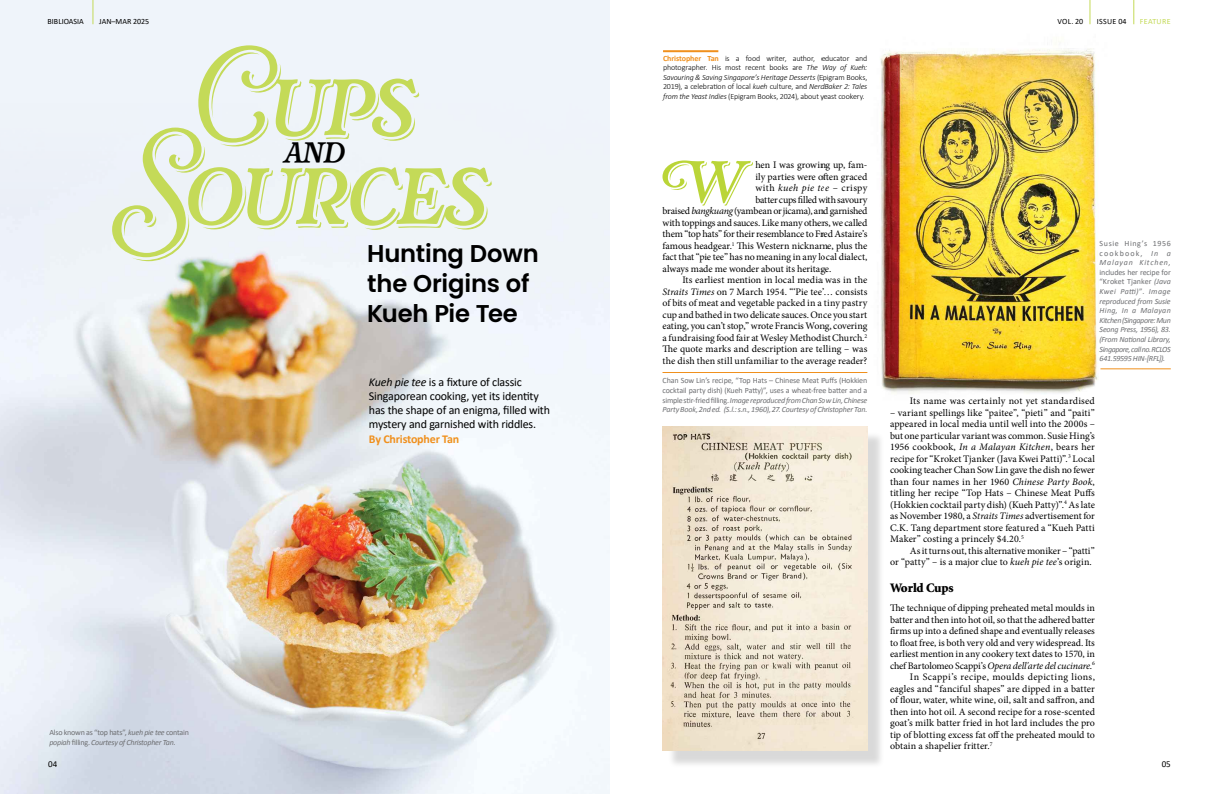
<style>
.page{position:relative;width:1219px;height:794px;background:#fff}
.page>*{position:absolute;margin:0;border:0;box-sizing:border-box;transform-origin:0 0}
.t1{font:91.6px/88.8px "Rafaella Regular Shadow";letter-spacing:-.01em;color:#c4da58;text-align:center;scale:.95 1}
.t2{font:53.9px "Rafaella Regular Shadow";color:#bad538}
.t3{font:33.5px "Rafaella";color:#000}
.t4{font:600 24.3px/30px "Poppins";letter-spacing:-.005em;color:#000}
.t5{font:900 13px "Minion Std";letter-spacing:-.01em;color:#000}
.t6{font:12px/14px "Calibri";letter-spacing:-.015em;color:#000}
.t7{font:700 12px "Calibri";letter-spacing:-.015em;color:#f0901d}
.t8{font:10px/11.5px "Minion Pro";color:#000;text-align:justify}
.t9{font:10px "Minion Pro";letter-spacing:-.025em;color:#000}
.t10{font:italic 10px "Minion Pro";letter-spacing:-.01em;color:#000}
.t11{font:10px "Minion Pro";letter-spacing:-.02em;color:#000}
.t12{font:10px "Minion Pro";letter-spacing:.03em;color:#000}
.t13{font:10px "Minion Pro";letter-spacing:.02em;color:#000}
.t14{font:10px "Minion Pro";letter-spacing:.035em;color:#000}
.t15{font:9px "Calibri";color:#000}
.t16{font:8px/9.6px "Calibri";letter-spacing:-.01em;color:#6d6e71;text-align:justify}
.t17{font:italic 8px/9.6px "Calibri";letter-spacing:-.03em;color:#6d6e71;text-align:justify}
.t18{font:300 8px/9.6px "Calibri";letter-spacing:-.015em;color:#000;text-align:justify}
.t19{font:8px "Calibri";color:#000}
.t20{font:8px "Calibri";letter-spacing:.04em;color:#c4da58}
.s1{font-weight:700;color:#f0901d}
.s2{font-style:italic}
.s3{font-style:normal}
</style>
<div class="page">
<div style="left:0;top:0;width:609px;height:794px;background:#eff4fa"></div>
<img style="left:0;top:251px;width:555px;height:543px">
<hr style="left:663px;top:50px;width:55px;height:2px;background:#f0901d">
<hr style="left:662px;top:372px;width:205px;height:1px;background:#f0901d">
<hr style="left:1100px;top:368px;width:71px;height:1px;background:#f0901d">
<svg style="left:93px;top:0;width:1px;height:24px"></svg>
<img style="left:867px;top:2px;width:276px;height:429px">
<div style="left:668px;top:431px;width:217px;height:337px;background:#000;opacity:.15"></div>
<img style="left:662px;top:426px;width:205px;height:324px">
<p class="t19" style="left:48px;top:16px;width:38px">BIBLIOASIA</p>
<p class="t19" style="left:99px;top:16px;width:52px">JAN–MAR 2025</p>
<p class="t19" style="left:1057px;top:16px;width:27px">VOL. 20</p>
<p class="t19" style="left:1097px;top:16px;width:31px">ISSUE 04</p>
<p class="t20" style="left:1140px;top:16px;width:32px">FEATURE</p>
<h1 class="t1" style="left:138px;top:60px;width:369px">Cups<br>Sources</h1>
<h3 class="t3" style="left:285px;top:132px;width:61px">and</h3>
<h3 class="t4" style="left:367px;top:238px;width:173px">Hunting Down the Origins of<br>Kueh Pie Tee</h3>
<p class="t18" style="left:663px;top:53px;width:206px"><span class="s1">Christopher Tan</span> is a food writer, author, educator and photographer. His most recent books are <span class="s2">The Way of Kueh:<br>Savouring &amp; Saving Singapore’s Heritage Desserts</span> (Epigram Books, 2019), a celebration of local <span class="s2">kueh</span> culture, and <span class="s2">NerdBaker 2: Tales from the Yeast Indies</span> (Epigram Books, 2024), about yeast cookery.</p>
<h2 class="t2" style="left:662px;top:153px;width:82px">W</h2>
<p class="t8" style="left:755px;top:159px;width:113px">hen I was growing up, fam-</p>
<p class="t8" style="left:755px;top:171px;width:113px">ily parties were often graced</p>
<p class="t14" style="left:755px;top:181px;width:113px">with <span class="s2">kueh pie tee</span> – crispy</p>
<p class="t9" style="left:755px;top:193px;width:113px">batter cups filled with savoury</p>
<p class="t9" style="left:662px;top:204px;width:206px">braised <span class="s2">bangkuang</span> (yambean or jicama), and garnished</p>
<p class="t8" style="left:662px;top:217px;width:206px">with toppings and sauces. Like many others, we called</p>
<p class="t11" style="left:662px;top:227px;width:206px">them “top hats” for their resemblance to Fred Astaire’s</p>
<p class="t8" style="left:662px;top:240px;width:206px">famous headgear.<sup>1</sup> This Western nickname, plus the</p>
<p class="t8" style="left:662px;top:251px;width:206px">fact that “pie tee” has no meaning in any local dialect,</p>
<p class="t8" style="left:662px;top:263px;width:170px">always made me wonder about its heritage.</p>
<p class="t8" style="left:682px;top:274px;width:187px">Its earliest mention in local media was in the</p>
<p class="t8" style="left:662px;top:286px;width:206px"><span class="s2">Straits Times</span> on 7 March 1954. “‘Pie tee’… consists</p>
<p class="t8" style="left:662px;top:297px;width:206px">of bits of meat and vegetable packed in a tiny pastry</p>
<p class="t8" style="left:662px;top:309px;width:206px">cup and bathed in two delicate sauces. Once you start</p>
<p class="t8" style="left:662px;top:320px;width:206px">eating, you can’t stop,” wrote Francis Wong, covering</p>
<p class="t8" style="left:662px;top:332px;width:206px">a fundraising food fair at Wesley Methodist Church.<sup>2</sup></p>
<p class="t8" style="left:662px;top:343px;width:206px">The quote marks and description are telling – was</p>
<p class="t8" style="left:662px;top:355px;width:206px">the dish then still unfamiliar to the average reader?</p>
<p class="t16" style="left:1099px;top:238px;width:73px">Susie Hing’s 1956 cookbook, <span class="s2">In a Malayan Kitchen,</span></p>
<p class="t17" style="left:1099px;top:267px;width:73px"><span class="s3">includes her recipe for “Kroket Tjanker</span> (Java Kwei Patti)<span class="s3">”.</span> Image reproduced from Susie Hing, In a Malayan Kitchen (Singapore: Mun Seong Press, 1956), 83. (From National Library, Singapore, call no. RCLOS 641.59595 HIN-[RFL]).</p>
<p class="t16" style="left:662px;top:376px;width:206px">Chan Sow Lin’s recipe, “Top Hats – Chinese Meat Puffs (Hokkien cocktail party dish) (Kueh Patty)”, uses a wheat-free batter and a simple stir-fried filling. <span class="s2">Image reproduced from Chan Sow Lin, Chinese Party Book, 2nd ed. (S.l.: s.n., 1960), 27. Courtesy of Christopher Tan.</span></p>
<p class="t6" style="left:369px;top:375px;width:183px"><span class="s2">Kueh pie tee</span> is a fixture of classic Singaporean cooking, yet its identity has the shape of an enigma, filled with mystery and garnished with riddles.</p>
<p class="t7" style="left:369px;top:430px;width:92px">By Christopher Tan</p>
<p class="t13" style="left:910px;top:394px;width:186px">Its name was certainly not yet standardised</p>
<p class="t8" style="left:890px;top:407px;width:206px">– variant spellings like “paitee”, “pieti” and “paiti” appeared in local media until well into the 2000s – but one particular variant was common. Susie Hing’s 1956 cookbook, <span class="s2">In a Malayan Kitchen</span>, bears her recipe for “Kroket Tjanker (Java Kwei Patti)”.<sup>3</sup> Local cooking teacher Chan Sow Lin gave the dish no fewer than four names in her 1960 <span class="s2">Chinese Party Book</span>, titling her recipe “Top Hats – Chinese Meat Puffs (Hokkien cocktail party dish) (Kueh Patty)”.<sup>4</sup> As late as November 1980, a <span class="s2">Straits Times</span> advertisement for C.K. Tang department store featured a “Kueh Patti Maker” costing a princely $4.20.<sup>5</sup></p>
<p class="t8" style="left:890px;top:545px;width:206px;text-align:right">As it turns out, this alternative moniker – “patti”<br>or “patty” – is a major clue to <span class="s2">kueh pie tee</span>’s origin.</p>
<h3 class="t5" style="left:890px;top:581px;width:65px">World Cups</h3>
<p class="t8" style="left:890px;top:602px;width:206px">The technique of dipping preheated metal moulds in</p>
<p class="t8" style="left:890px;top:614px;width:206px">batter and then into hot oil, so that the adhered batter</p>
<p class="t8" style="left:890px;top:625px;width:206px">firms up into a defined shape and eventually releases</p>
<p class="t8" style="left:890px;top:637px;width:206px">to float free, is both very old and very widespread. Its</p>
<p class="t8" style="left:890px;top:648px;width:206px">earliest mention in any cookery text dates to 1570, in</p>
<p class="t10" style="left:890px;top:658px;width:206px"><span class="s3">chef Bartolomeo Scappi’s</span> Opera dell'arte del cucinare<span class="s3">.</span><sup>6</sup></p>
<p class="t12" style="left:910px;top:670px;width:187px">In Scappi’s recipe, moulds depicting lions,</p>
<p class="t8" style="left:890px;top:683px;width:206px">eagles and “fanciful shapes” are dipped in a batter</p>
<p class="t8" style="left:890px;top:694px;width:206px">of flour, water, white wine, oil, salt and saffron, and</p>
<p class="t8" style="left:890px;top:706px;width:206px">then into hot oil. A second recipe for a rose-scented</p>
<p class="t8" style="left:890px;top:717px;width:206px">goat’s milk batter fried in hot lard includes the pro</p>
<p class="t8" style="left:890px;top:729px;width:206px">tip of blotting excess fat off the preheated mould to</p>
<p class="t8" style="left:890px;top:740px;width:104px">obtain a shapelier fritter.<sup>7</sup></p>
<p class="t17" style="left:49px;top:727px;width:141px"><span class="s3">Also known as “top hats”,</span> kueh pie tee <span class="s3">contain </span>popiah <span class="s3">filling.</span> Courtesy of Christopher Tan.</p>
<p class="t15" style="left:48px;top:757px;width:11px">04</p>
<p class="t15" style="left:1162px;top:757px;width:11px">05</p>
</div>
